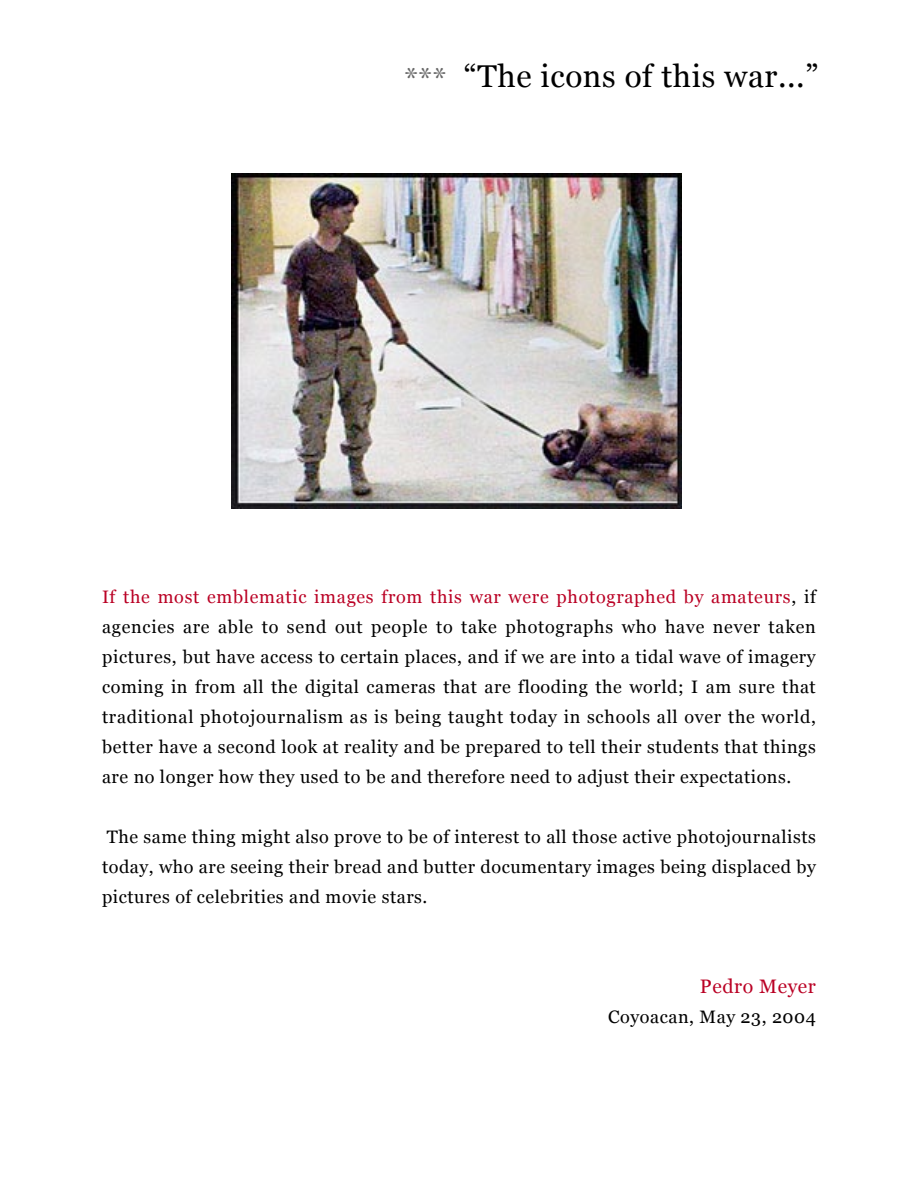
<style>
.page{position:relative;width:918px;height:1188px;background:#fff}
.page>*{position:absolute;margin:0;border:0;box-sizing:border-box;transform-origin:0 0}
.t1{font:31.5px "Georgia";letter-spacing:.02em;color:#000}
.t2{font:19.5px "Georgia";letter-spacing:.03em;color:#ba0024}
.t3{font:18px/30px "Georgia";letter-spacing:.03em;color:#000;text-align:justify}
.s1{font-size:30px;color:#686868}
.s2{color:#ba0024}
</style>
<div class="page">
<img style="left:232px;top:174px;width:450px;height:334px">
<h1 class="t1" style="left:404px;top:58px;width:416px"><span class="s1">***</span> “The icons of this war...”</h1>
<p class="t3" style="left:102px;top:582px;width:715px"><span class="s2">If the most emblematic images from this war were photographed by amateurs</span>, if agencies are able to send out people to take photographs who have never taken pictures, but have access to certain places, and if we are into a tidal wave of imagery coming in from all the digital cameras that are flooding the world; I am sure that traditional photojournalism as is being taught today in schools all over the world, better have a second look at reality and be prepared to tell their students that things are no longer how they used to be and therefore need to adjust their expectations.</p>
<p class="t3" style="left:102px;top:822px;width:715px">The same thing might also prove to be of interest to all those active photojournalists today, who are seeing their bread and butter documentary images being displaced by pictures of celebrities and movie stars.</p>
<p class="t2" style="left:700px;top:975px;width:118px">Pedro Meyer</p>
<p class="t3" style="left:608px;top:1002px;width:209px">Coyoacan, May 23, 2004</p>
</div>
